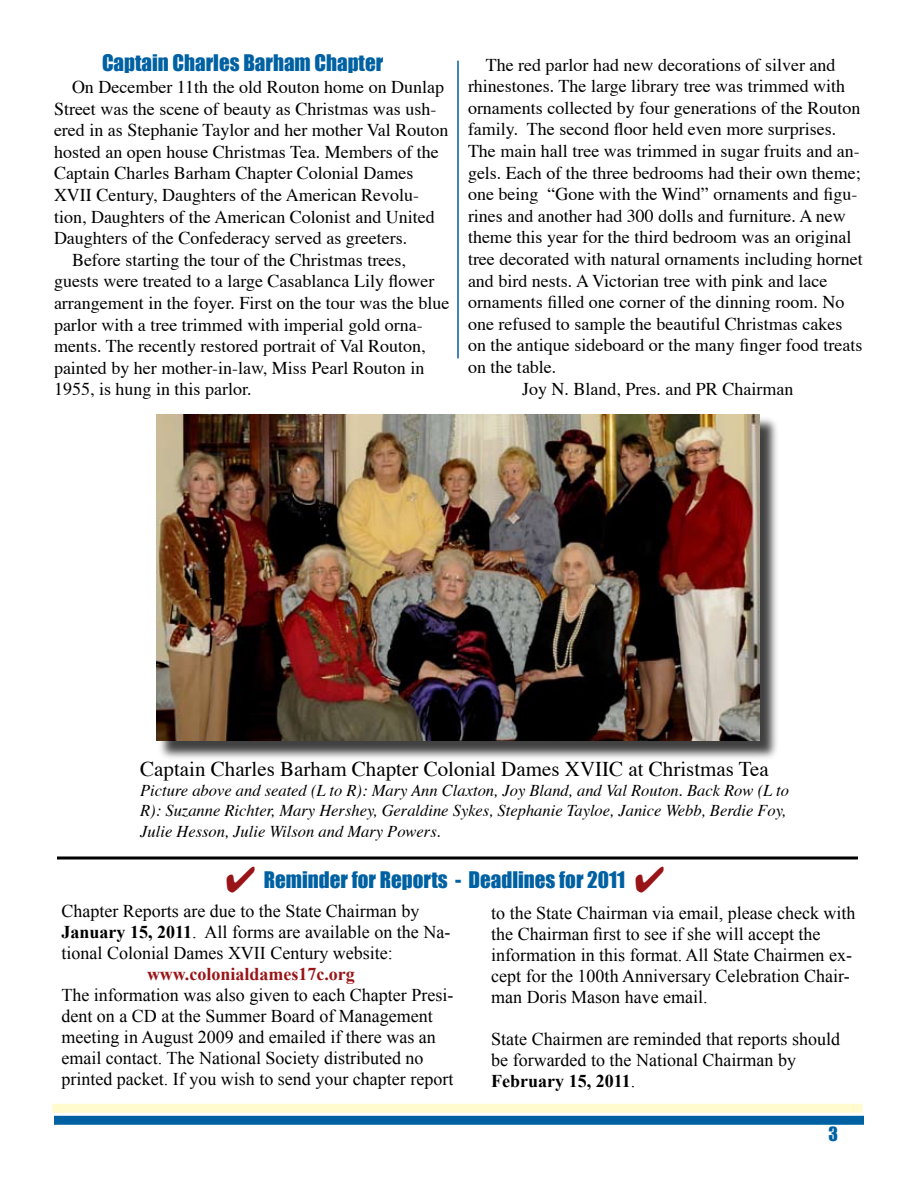
<style>
.page{position:relative;width:918px;height:1188px;background:#fff}
.page>*{position:absolute;margin:0;border:0;box-sizing:border-box;transform-origin:0 0}
.t1{font:21px "Impact";color:#0061a2}
.t2{font:21px "Times";color:#000}
.t3{font:18px "Times";color:#000}
.t4{font:18px/21px "Times New Roman";color:#000}
.t5{font:700 18px "Times New Roman";color:#981417}
.t6{font:18px "Impact";color:#0061a2}
.t7{font:italic 16.5px/19.8px "Times";color:#000}
.s1{color:#981417}
.s2{font-weight:700}
</style>
<div class="page">
<svg style="left:57px;top:856px;width:801px;height:4px;background:#3f3f3f"></svg>
<div style="left:157px;top:415px;width:623px;height:346px;background:#000;opacity:.75"></div>
<img style="left:156px;top:414px;width:604px;height:327px">
<div style="left:52px;top:1104px;width:810px;height:9px;background:#fffbce"></div>
<div style="left:54px;top:1116px;width:810px;height:9px;background:#0061a2"></div>
<hr style="left:457px;top:61px;width:2px;height:297px;background:#0061a2">
<p class="t1" style="left:102px;top:49px;width:283px">Captain Charles Barham Chapter</p>
<p class="t3" style="left:72px;top:70px;width:374px">On December 11th the old Routon home on Dunlap</p>
<p class="t3" style="left:54px;top:92px;width:384px">Street was the scene of beauty as Christmas was ush-</p>
<p class="t3" style="left:54px;top:113px;width:396px">ered in as Stephanie Taylor and her mother Val Routon</p>
<p class="t3" style="left:54px;top:135px;width:386px">hosted an open house Christmas Tea. Members of the</p>
<p class="t3" style="left:54px;top:157px;width:361px">Captain Charles Barham Chapter Colonial Dames</p>
<p class="t3" style="left:54px;top:178px;width:367px">XVII Century, Daughters of the American Revolu-</p>
<p class="t3" style="left:54px;top:200px;width:382px">tion, Daughters of the American Colonist and United</p>
<p class="t3" style="left:54px;top:221px;width:355px">Daughters of the Confederacy served as greeters.</p>
<p class="t3" style="left:72px;top:243px;width:335px">Before starting the tour of the Christmas trees,</p>
<p class="t3" style="left:54px;top:265px;width:382px">guests were treated to a large Casablanca Lily flower</p>
<p class="t3" style="left:54px;top:286px;width:397px">arrangement in the foyer. First on the tour was the blue</p>
<p class="t3" style="left:54px;top:308px;width:370px">parlor with a tree trimmed with imperial gold orna-</p>
<p class="t3" style="left:54px;top:329px;width:373px">ments. The recently restored portrait of Val Routon,</p>
<p class="t3" style="left:54px;top:351px;width:372px">painted by her mother-in-law, Miss Pearl Routon in</p>
<p class="t3" style="left:54px;top:373px;width:199px">1955, is hung in this parlor.</p>
<p class="t3" style="left:486px;top:48px;width:351px">The red parlor had new decorations of silver and</p>
<p class="t3" style="left:468px;top:69px;width:379px">rhinestones. The large library tree was trimmed with</p>
<p class="t3" style="left:468px;top:91px;width:394px">ornaments collected by four generations of the Routon</p>
<p class="t3" style="left:468px;top:112px;width:370px">family. The second floor held even more surprises.</p>
<p class="t3" style="left:468px;top:134px;width:393px">The main hall tree was trimmed in sugar fruits and an-</p>
<p class="t3" style="left:468px;top:156px;width:394px">gels. Each of the three bedrooms had their own theme;</p>
<p class="t3" style="left:468px;top:177px;width:391px">one being “Gone with the Wind” ornaments and figu-</p>
<p class="t3" style="left:468px;top:199px;width:379px">rines and another had 300 dolls and furniture. A new</p>
<p class="t3" style="left:468px;top:220px;width:385px">theme this year for the third bedroom was an original</p>
<p class="t3" style="left:468px;top:242px;width:396px">tree decorated with natural ornaments including hornet</p>
<p class="t3" style="left:468px;top:264px;width:361px">and bird nests. A Victorian tree with pink and lace</p>
<p class="t3" style="left:468px;top:285px;width:378px">ornaments filled one corner of the dinning room. No</p>
<p class="t3" style="left:468px;top:307px;width:376px">one refused to sample the beautiful Christmas cakes</p>
<p class="t3" style="left:468px;top:328px;width:396px">on the antique sideboard or the many finger food treats</p>
<p class="t3" style="left:468px;top:350px;width:90px">on the table.</p>
<p class="t3" style="left:522px;top:372px;width:273px">Joy N. Bland, Pres. and PR Chairman</p>
<p class="t2" style="left:140px;top:750px;width:630px">Captain Charles Barham Chapter Colonial Dames XVIIC at Christmas Tea</p>
<p class="t7" style="left:140px;top:779px;width:650px">Picture above and seated (L to R): Mary Ann Claxton, Joy Bland, and Val Routon. Back Row (L to<br>R): Suzanne Richter, Mary Hershey, Geraldine Sykes, Stephanie Tayloe, Janice Webb, Berdie Foy,</p>
<p class="t7" style="left:140px;top:821px;width:302px">Julie Hesson, Julie Wilson and Mary Powers.</p>
<p class="t1" style="left:225px;top:867px;width:441px"><span class="s1">✔</span> Reminder for Reports - Deadlines for 2011 <span class="s1">✔</span></p>
<p class="t4" style="left:62px;top:900px;width:390px">Chapter Reports are due to the State Chairman by<br><span class="s2">January 15, 2011</span>. All forms are available on the Na&shy;tional Colonial Dames XVII Century website:</p>
<p class="t5" style="left:147px;top:964px;width:209px">www.colonialdames17c.org</p>
<p class="t4" style="left:62px;top:984px;width:393px">The information was also given to each Chapter Presi&shy;dent on a CD at the Summer Board of Management meeting in August 2009 and emailed if there was an email contact. The National Society distributed no printed packet. If you wish to send your chapter report</p>
<p class="t4" style="left:491px;top:902px;width:366px">to the State Chairman via email, please check with the Chairman first to see if she will accept the information in this format. All State Chairmen ex&shy;cept for the 100th Anniversary Celebration Chair&shy;man Doris Mason have email.</p>
<p class="t4" style="left:491px;top:1028px;width:350px">State Chairmen are reminded that reports should be forwarded to the National Chairman by<br><span class="s2">February 15, 2011</span>.</p>
<p class="t6" style="left:828px;top:1123px;width:11px">3</p>
</div>
